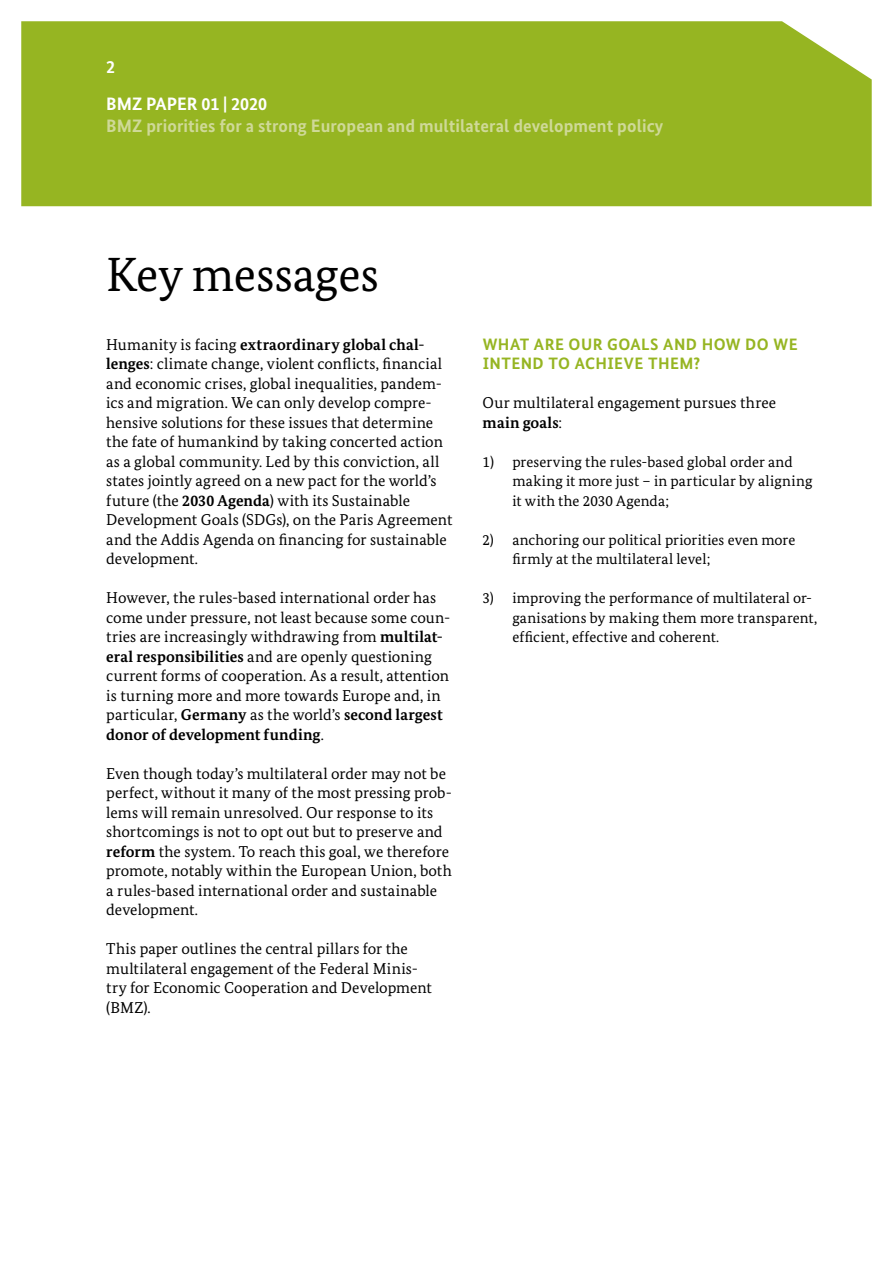
<style>
.page{position:relative;width:893px;height:1263px;background:#fff}
.page>*{position:absolute;margin:0;border:0;box-sizing:border-box;transform-origin:0 0}
.t1{font:48px "Bundes Serif";letter-spacing:-.005em;color:#000}
.t2{font:700 18px "Bundes Sans";letter-spacing:.005em;color:#cfd998}
.t3{font:700 18px/36.5px "Bundes Sans";color:#fff}
.t4{font:700 16.5px/19.5px "Bundes Sans";letter-spacing:.025em;color:#96b522}
.t5{font:15.75px/19.5px "Bundes Serif";color:#000}
.t6{font:15px/19.5px "Bundes Serif";letter-spacing:.005em;color:#000}
.s1{font-weight:700}
</style>
<div class="page">
<div style="left:21px;top:21px;width:851px;height:185px;background:#96b522"></div>
<p class="t3" style="left:106px;top:49px;width:162px">2<br>BMZ PAPER 01 | 2020</p>
<p class="t2" style="left:106px;top:114px;width:558px">BMZ priorities for a strong European and multilateral development policy</p>
<h1 class="t1" style="left:106px;top:245px;width:274px">Key messages</h1>
<p class="t5" style="left:106px;top:334px;width:348px">Humanity is facing <span class="s1">extraordinary global chal&shy;lenges</span>: climate change, violent conflicts, financial and economic crises, global inequalities, pandem&shy;ics and migration. We can only develop compre&shy;hensive solutions for these issues that determine the fate of humankind by taking concerted action as a global community. Led by this conviction, all states jointly agreed on a new pact for the world’s future (the <span class="s1">2030 Agenda</span>) with its Sustainable Development Goals (SDGs), on the Paris Agreement and the Addis Agenda on financing for sustainable development.</p>
<p class="t5" style="left:106px;top:588px;width:345px">However, the rules-based international order has come under pressure, not least because some coun&shy;tries are increasingly withdrawing from <span class="s1">multilat&shy;eral responsibilities</span> and are openly questioning current forms of cooperation. As a result, attention is turning more and more towards Europe and, in particular, <span class="s1">Germany</span> as the world’s <span class="s1">second largest donor of development funding</span>.</p>
<p class="t5" style="left:106px;top:763px;width:347px">Even though today’s multilateral order may not be perfect, without it many of the most pressing prob&shy;lems will remain unresolved. Our response to its shortcomings is not to opt out but to preserve and <span class="s1">reform</span> the system. To reach this goal, we therefore promote, notably within the European Union, both a rules-based international order and sustainable development.</p>
<p class="t5" style="left:106px;top:939px;width:327px">This paper outlines the central pillars for the multilateral engagement of the Federal Minis&shy;try for Economic Cooperation and Development (BMZ).</p>
<p class="t4" style="left:483px;top:334px;width:316px">WHAT ARE OUR GOALS AND HOW DO WE<br>INTEND TO ACHIEVE THEM?</p>
<p class="t5" style="left:483px;top:393px;width:295px">Our multilateral engagement pursues three <span class="s1">main goals</span>:</p>
<p class="t6" style="left:512px;top:451px;width:302px;text-indent:-30px">1) preserving the rules-based global order and making it more just – in particular by aligning it with the 2030 Agenda;</p>
<p class="t6" style="left:512px;top:529px;width:284px;text-indent:-30px">2) anchoring our political priorities even more firmly at the multilateral level;</p>
<p class="t6" style="left:512px;top:588px;width:306px;text-indent:-30px">3) improving the performance of multilateral or&shy;ganisations by making them more transparent, efficient, effective and coherent.</p>
</div>
